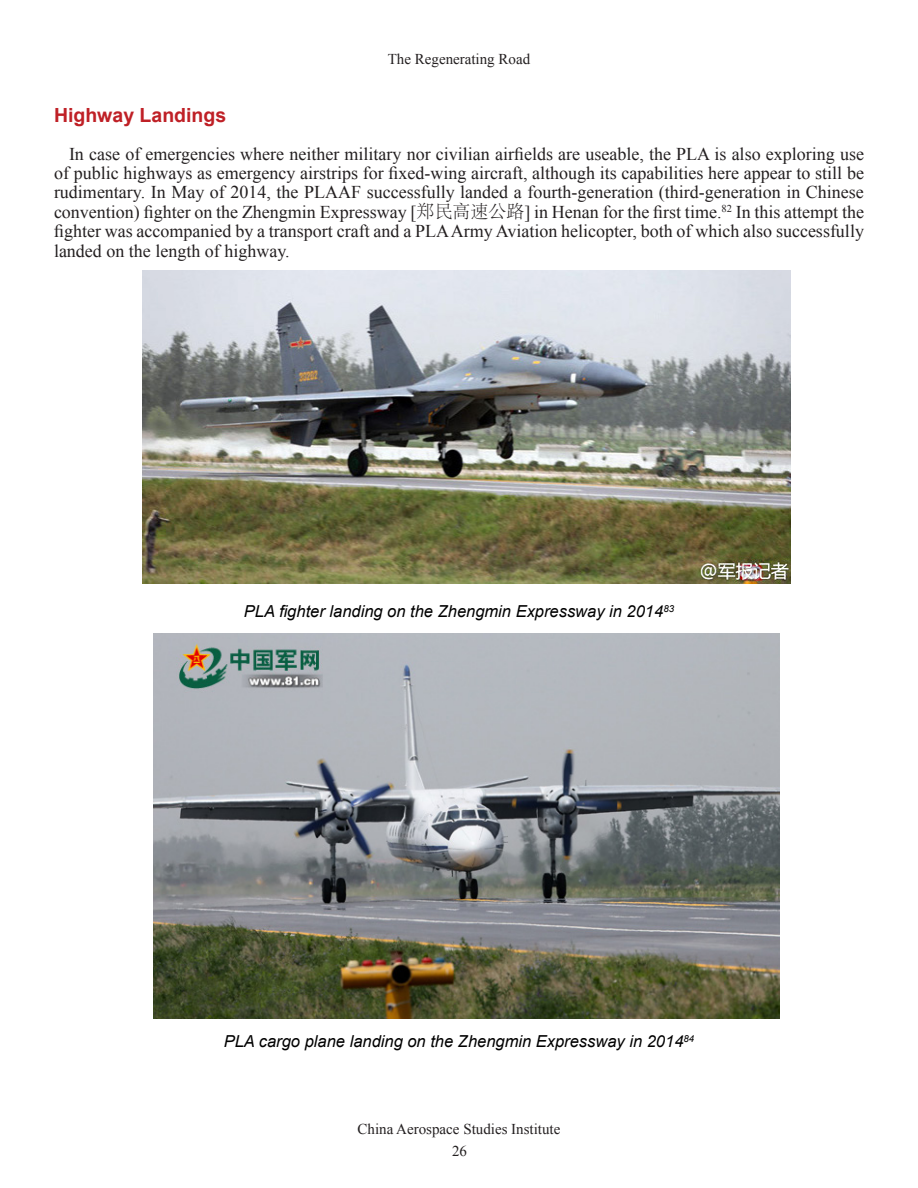
<style>
.page{position:relative;width:918px;height:1188px;background:#fff}
.page>*{position:absolute;margin:0;border:0;box-sizing:border-box;transform-origin:0 0}
.Heading_2{font:700 19.5px "Arial";color:#bf2026}
.t1{font:18px/19.5px "Times New Roman";color:#231f20;text-align:justify}
.t2{font:italic 16.5px "Arial";color:#000}
.t3{font:15px/22.5px "Times New Roman";color:#231f20;text-align:center}
.s1{font-family:"Adobe Song Std";font-weight:300}
</style>
<div class="page">
<img style="left:143px;top:270px;width:647px;height:314px">
<img style="left:153px;top:634px;width:627px;height:385px">
<p class="t3" style="left:388px;top:48px;width:144px">The Regenerating Road</p>
<p class="Heading_2" style="left:54px;top:103px;width:174px">Highway Landings</p>
<p class="t1" style="left:54px;top:144px;width:812px;text-indent:15px">In case of emergencies where neither military nor civilian airfields are useable, the PLA is also exploring use of public highways as emergency airstrips for fixed-wing aircraft, although its capabilities here appear to still be rudimentary. In May of 2014, the PLAAF successfully landed a fourth-generation (third-generation in Chinese convention) fighter on the Zhengmin Expressway [<span class="s1">郑民高速公路</span>] in Henan for the first time.<sup>82</sup> In this attempt the fighter was accompanied by a transport craft and a PLA Army Aviation helicopter, both of which also successfully landed on the length of highway.</p>
<p class="t2" style="left:244px;top:601px;width:432px">PLA fighter landing on the Zhengmin Expressway in 2014<sup>83</sup></p>
<p class="t2" style="left:224px;top:1031px;width:472px">PLA cargo plane landing on the Zhengmin Expressway in 2014<sup>84</sup></p>
<p class="t3" style="left:358px;top:1117px;width:204px">China Aerospace Studies Institute<br>26</p>
</div>
